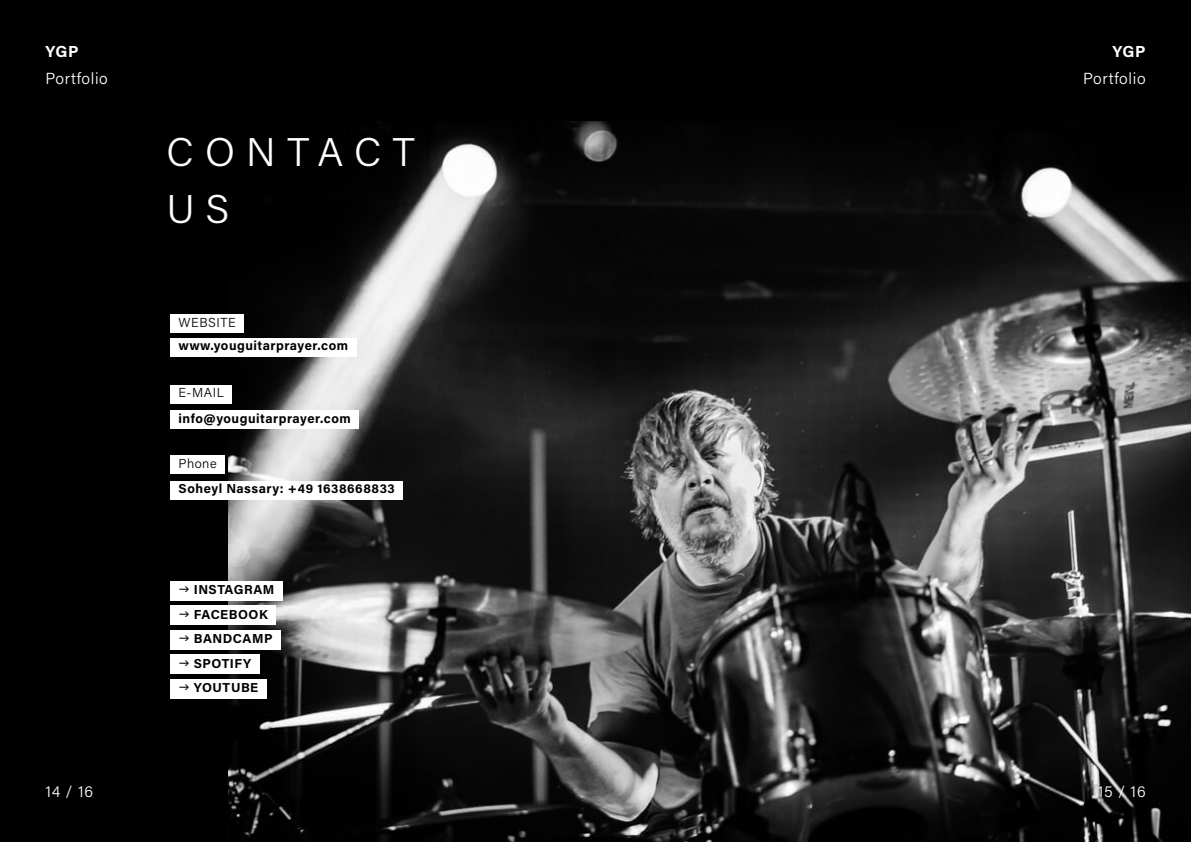
<style>
.page{position:relative;width:1191px;height:842px;background:#fff}
.page>*{position:absolute;margin:0;border:0;box-sizing:border-box;transform-origin:0 0}
.t1{font:300 40px/57px "Acumin Pro";letter-spacing:.285em;color:#fff}
.t2{font:300 16px "Acumin Pro";letter-spacing:.04em;color:#fff}
.t3{font:700 16px "Acumin Pro";letter-spacing:.03em;color:#fff}
.t4{font:700 13px/24.5px "Acumin Pro";letter-spacing:.04em;color:#000}
.t5{font:300 13px "Acumin Pro";letter-spacing:.04em;color:#000}
</style>
<div class="page">
<div style="left:0;top:0;width:595px;height:842px;background:#000"></div>
<div style="left:595px;top:0;width:596px;height:842px;background:#000"></div>
<img style="left:229px;top:122px;width:962px;height:720px">
<div style="left:170px;top:385px;width:62px;height:18px;background:#fff"></div>
<div style="left:170px;top:314px;width:74px;height:19px;background:#fff"></div>
<div style="left:170px;top:455px;width:55px;height:19px;background:#fff"></div>
<div style="left:170px;top:410px;width:189px;height:19px;background:#fff"></div>
<div style="left:170px;top:338px;width:186px;height:19px;background:#fff"></div>
<div style="left:170px;top:481px;width:233px;height:18px;background:#fff"></div>
<div style="left:170px;top:581px;width:112px;height:19px;background:#fff"></div>
<div style="left:170px;top:606px;width:106px;height:19px;background:#fff"></div>
<div style="left:170px;top:630px;width:110px;height:19px;background:#fff"></div>
<div style="left:170px;top:655px;width:89px;height:19px;background:#fff"></div>
<div style="left:170px;top:679px;width:96px;height:19px;background:#fff"></div>
<p class="t3" style="left:45px;top:40px;width:35px">YGP</p>
<p class="t2" style="left:45px;top:67px;width:64px">Portfolio</p>
<h1 class="t1" style="left:167px;top:122px;width:250px">CONTACT<br>U S</h1>
<p class="t5" style="left:178px;top:313px;width:59px">WEBSITE</p>
<p class="t4" style="left:178px;top:333px;width:171px">www.youguitarprayer.com</p>
<p class="t5" style="left:178px;top:384px;width:47px">E-MAIL</p>
<p class="t4" style="left:178px;top:405px;width:174px">info@youguitarprayer.com</p>
<p class="t5" style="left:178px;top:454px;width:40px">Phone</p>
<p class="t4" style="left:178px;top:476px;width:218px">Soheyl Nassary: +49 1638668833</p>
<p class="t4" style="left:194px;top:577px;width:82px">INSTAGRAM<br>FACEBOOK<br>BANDCAMP<br>SPOTIFY<br>YOUTUBE</p>
<p class="t3" style="left:1112px;top:40px;width:35px">YGP</p>
<p class="t2" style="left:1083px;top:67px;width:64px">Portfolio</p>
<p class="t2" style="left:45px;top:780px;width:49px">14 / 16</p>
<p class="t2" style="left:1097px;top:780px;width:49px">15 / 16</p>
</div>
